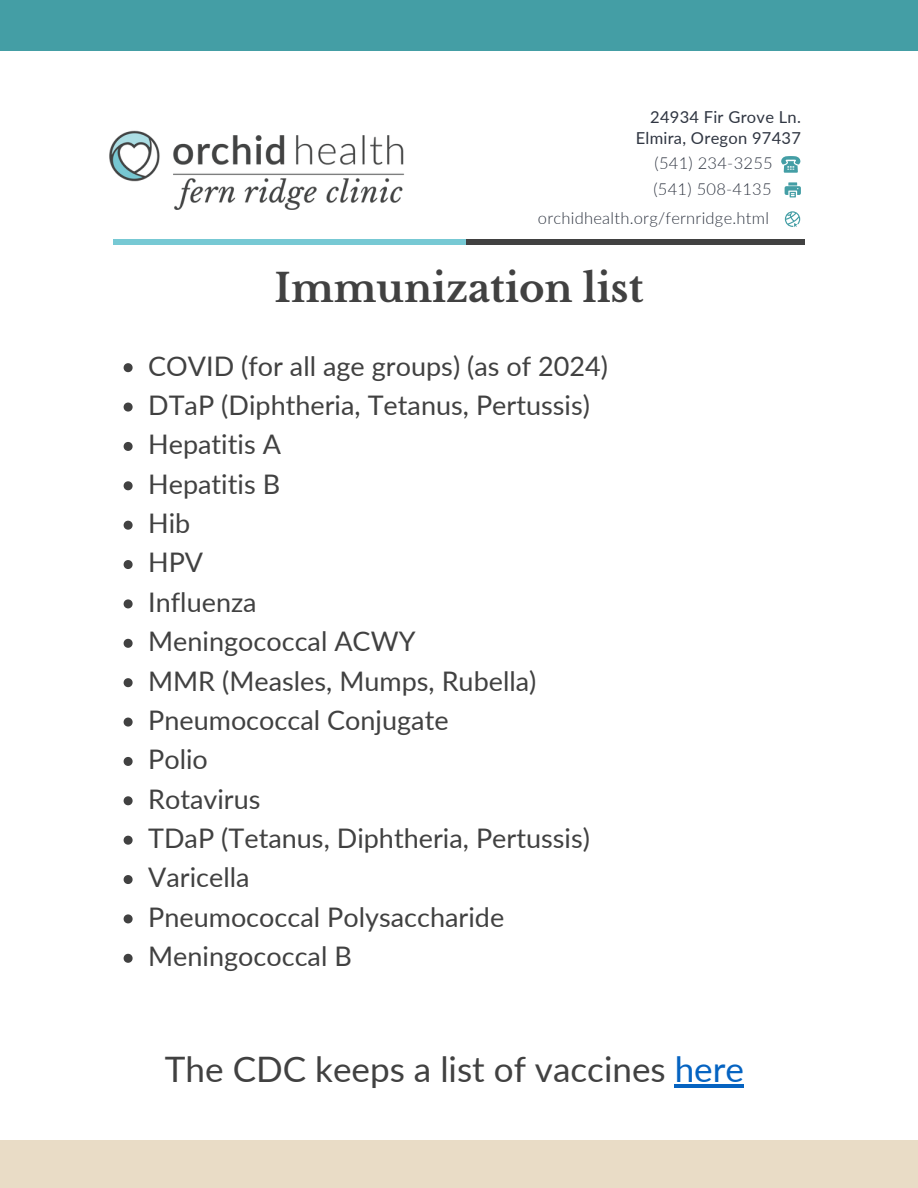
<style>
.page{position:relative;width:918px;height:1188px;background:#fff}
.page>*{position:absolute;margin:0;border:0;box-sizing:border-box;transform-origin:0 0}
.t1{font:700 38.7px "Libre Baskerville";color:#414141}
.t2{font:35.1px "Lato";color:#414141}
.t3{font:27px "Lato";color:#414141}
.t4{font:300 16.5px "Lato";letter-spacing:.015em;color:#303642}
.t5{font:16.5px/21.3px "Lato";letter-spacing:.015em;color:#303642;text-align:right}
.s1{color:#0563c1}
</style>
<div class="page">
<div style="left:0;top:1141px;width:918px;height:47px;background:#e9dcc6"></div>
<div style="left:466px;top:239px;width:339px;height:6px;background:#414141"></div>
<div style="left:113px;top:239px;width:353px;height:6px;background:#77c9d4"></div>
<svg style="left:781px;top:156px;width:19px;height:17px"></svg>
<svg style="left:785px;top:182px;width:16px;height:15px"></svg>
<svg style="left:785px;top:211px;width:15px;height:16px"></svg>
<div style="left:0;top:0;width:918px;height:51px;background:#449ea5"></div>
<svg style="left:124px;top:363px;width:9px;height:9px"></svg>
<svg style="left:124px;top:403px;width:9px;height:9px"></svg>
<svg style="left:124px;top:442px;width:9px;height:9px"></svg>
<svg style="left:124px;top:481px;width:9px;height:9px"></svg>
<svg style="left:124px;top:521px;width:9px;height:9px"></svg>
<svg style="left:124px;top:560px;width:9px;height:9px"></svg>
<svg style="left:124px;top:599px;width:9px;height:9px"></svg>
<svg style="left:124px;top:639px;width:9px;height:9px"></svg>
<svg style="left:124px;top:678px;width:9px;height:9px"></svg>
<svg style="left:124px;top:718px;width:9px;height:9px"></svg>
<svg style="left:124px;top:757px;width:9px;height:9px"></svg>
<svg style="left:124px;top:796px;width:9px;height:9px"></svg>
<svg style="left:124px;top:836px;width:9px;height:9px"></svg>
<svg style="left:124px;top:875px;width:9px;height:9px"></svg>
<svg style="left:124px;top:914px;width:9px;height:9px"></svg>
<svg style="left:124px;top:954px;width:9px;height:9px"></svg>
<img style="left:109px;top:130px;width:295px;height:80px">
<hr style="left:675px;top:1085px;width:69px;height:3px;background:#0563c1">
<p class="t5" style="left:636px;top:105px;width:167px">24934 Fir Grove Ln.<br>Elmira, Oregon 97437</p>
<p class="t4" style="left:655px;top:153px;width:120px">(541) 234-3255</p>
<p class="t4" style="left:653px;top:179px;width:120px">(541) 508-4135</p>
<p class="t4" style="left:538px;top:208px;width:233px">orchidhealth.org/fernridge.html</p>
<p class="t1" style="left:275px;top:265px;width:370px">Immunization list</p>
<p class="t3" style="left:148px;top:349px;width:462px">COVID (for all age groups) (as of 2024)</p>
<p class="t3" style="left:148px;top:388px;width:443px">DTaP (Diphtheria, Tetanus, Pertussis)</p>
<p class="t3" style="left:148px;top:428px;width:134px">Hepatitis A</p>
<h1 class="t3" style="left:148px;top:467px;width:133px">Hepatitis B</h1>
<p class="t3" style="left:148px;top:506px;width:44px">Hib</p>
<p class="t3" style="left:148px;top:546px;width:57px">HPV</p>
<p class="t3" style="left:148px;top:585px;width:110px">Influenza</p>
<p class="t3" style="left:148px;top:625px;width:269px">Meningococcal ACWY</p>
<p class="t3" style="left:148px;top:664px;width:390px">MMR (Measles, Mumps, Rubella)</p>
<p class="t3" style="left:148px;top:703px;width:302px">Pneumococcal Conjugate</p>
<p class="t3" style="left:148px;top:743px;width:61px">Polio</p>
<p class="t3" style="left:148px;top:782px;width:114px">Rotavirus</p>
<p class="t3" style="left:148px;top:821px;width:443px">TDaP (Tetanus, Diphtheria, Pertussis)</p>
<p class="t3" style="left:148px;top:861px;width:103px">Varicella</p>
<p class="t3" style="left:148px;top:900px;width:358px">Pneumococcal Polysaccharide</p>
<p class="t3" style="left:148px;top:940px;width:205px">Meningococcal B</p>
<p class="t2" style="left:165px;top:1048px;width:581px">The CDC keeps a list of vaccines <span class="s1">here</span></p>
</div>
